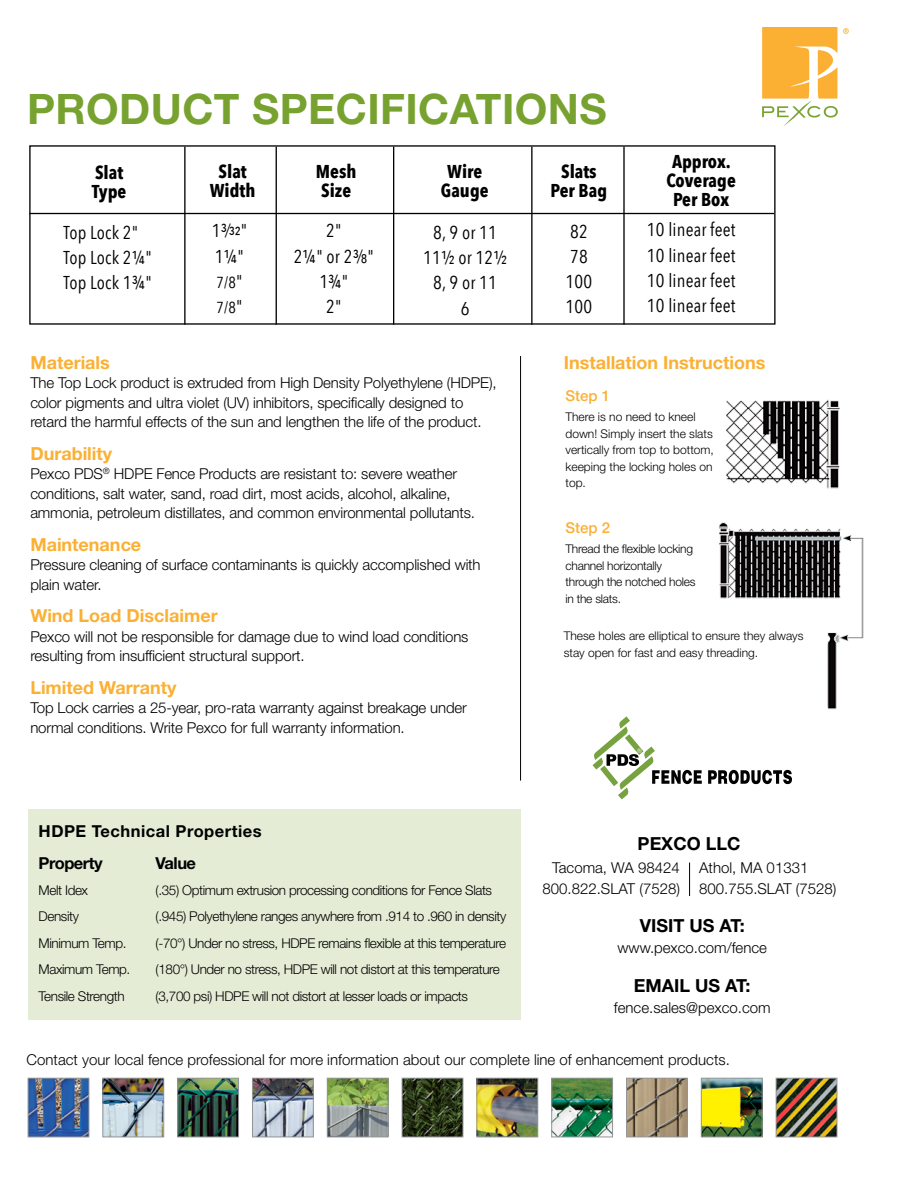
<style>
.page{position:relative;width:918px;height:1188px;background:#fff}
.page>*{position:absolute;margin:0;border:0;box-sizing:border-box;transform-origin:0 0}
.t1{font:700 42px "Helvetica Neue LT Std";letter-spacing:.01em;color:#78a22f}
.t2{font:18.6px/25.2px "Avenir Next Condensed";letter-spacing:.01em;color:#000}
.t3{font:700 18.6px "Avenir Next Condensed";color:#000}
.page_yell_head{font:700 18px "Helvetica Neue LT Std";color:#fbb034}
.t4{font:700 18px "Helvetica Neue LT Std";color:#000}
.page_yell_head-2{font:700 16.5px "Helvetica Neue LT Std";letter-spacing:.03em;color:#000101}
.page_yell_head-3{font:700 16.5px "Helvetica Neue LT Std";letter-spacing:-.03em;color:#000101}
.t5{font:15.9px/25.2px "Avenir Next Condensed";color:#000}
.page_yell_head-4{font:300 15px/19.5px "Helvetica Neue LT Std";letter-spacing:-.01em;color:#000}
.page_yell_head-5{font:500 15px "Helvetica Neue LT Std";color:#fbb034}
.page_yell_head-6{font:300 13.5px "Helvetica Neue LT Std";letter-spacing:-.03em;color:#000}
.page_yell_head-7{font:300 12px/16.5px "Helvetica Neue LT Std";color:#000}
.page_yell_head-8{font:300 12px/16.5px "Helvetica Neue LT Std";letter-spacing:-.02em;color:#000}
.t6{font:6.3px "Helvetica";color:#fff}
.s1{font-size:18.6px}
.s2{font-size:15.9px}
</style>
<div class="page">
<div style="left:28px;top:810px;width:493px;height:210px;background:#e4ecd5"></div>
<svg style="left:708px;top:770px;width:84px;height:14px"></svg>
<svg style="left:593px;top:716px;width:109px;height:83px"></svg>
<hr style="left:689px;top:863px;width:1px;height:33px;background:#000">
<svg style="left:762px;top:27px;width:87px;height:100px"></svg>
<img style="left:30px;top:1080px;width:57px;height:55px">
<div style="left:28px;top:1078px;width:61px;height:59px;border:1px solid #939598"></div>
<img style="left:179px;top:1080px;width:58px;height:55px">
<div style="left:177px;top:1078px;width:62px;height:59px;border:1px solid #939598"></div>
<img style="left:254px;top:1080px;width:58px;height:55px">
<div style="left:252px;top:1078px;width:62px;height:59px;border:1px solid #939598"></div>
<img style="left:628px;top:1080px;width:58px;height:55px">
<div style="left:626px;top:1078px;width:62px;height:59px;border:1px solid #939598"></div>
<img style="left:404px;top:1080px;width:57px;height:55px">
<div style="left:402px;top:1078px;width:61px;height:59px;border:1px solid #939598"></div>
<img style="left:329px;top:1080px;width:57px;height:55px">
<div style="left:327px;top:1078px;width:61px;height:59px;border:1px solid #939598"></div>
<img style="left:553px;top:1080px;width:58px;height:55px">
<div style="left:551px;top:1078px;width:62px;height:59px;border:1px solid #939598"></div>
<img style="left:703px;top:1080px;width:57px;height:55px">
<div style="left:701px;top:1078px;width:61px;height:59px;border:1px solid #939598"></div>
<img style="left:778px;top:1080px;width:57px;height:55px">
<div style="left:776px;top:1078px;width:61px;height:59px;border:1px solid #939598"></div>
<img style="left:479px;top:1080px;width:57px;height:55px">
<div style="left:477px;top:1078px;width:61px;height:59px;border:1px solid #939598"></div>
<img style="left:105px;top:1080px;width:57px;height:55px">
<div style="left:103px;top:1078px;width:61px;height:59px;border:1px solid #939598"></div>
<img style="left:726px;top:399px;width:114px;height:90px">
<img style="left:718px;top:522px;width:146px;height:188px">
<hr style="left:29px;top:213px;width:745px;height:1px;background:#000">
<hr style="left:184px;top:147px;width:2px;height:178px;background:#000">
<hr style="left:276px;top:147px;width:1px;height:178px;background:#000">
<hr style="left:393px;top:147px;width:1px;height:178px;background:#000">
<hr style="left:531px;top:147px;width:2px;height:178px;background:#000">
<hr style="left:623px;top:147px;width:2px;height:178px;background:#000">
<hr style="left:520px;top:356px;width:1px;height:425px;background:#000">
<p class="t1" style="left:27px;top:83px;width:581px">PRODUCT SPECIFICATIONS</p>
<p class="t3" style="left:95px;top:161px;width:30px">Slat</p>
<p class="t3" style="left:92px;top:180px;width:36px">Type</p>
<p class="t3" style="left:219px;top:160px;width:30px">Slat</p>
<p class="t3" style="left:210px;top:179px;width:47px">Width</p>
<p class="t3" style="left:316px;top:160px;width:42px">Mesh</p>
<p class="t3" style="left:321px;top:179px;width:31px">Size</p>
<p class="t3" style="left:447px;top:160px;width:37px">Wire</p>
<p class="t3" style="left:441px;top:179px;width:49px">Gauge</p>
<p class="t3" style="left:561px;top:160px;width:37px">Slats</p>
<p class="t3" style="left:551px;top:179px;width:58px">Per Bag</p>
<p class="t2" style="left:64px;top:219px;width:90px">Top Lock 2"<br>Top Lock 21/4"<br>Top Lock 13/4"</p>
<p class="t2" style="left:212px;top:218px;width:37px">13/32"<br>11/4"</p>
<p class="t5" style="left:217px;top:269px;width:27px">7/8<span class="s1">"<br></span>7/8<span class="s1">"</span></p>
<p class="t2" style="left:294px;top:218px;width:82px;text-align:center">2"<br>21/4" or 23/<span class="s2">8</span>"<br>13/4"<br>2"</p>
<p class="t2" style="left:423px;top:219px;width:85px;text-align:center">8, 9 or 11<br>111/2 or 121/2<br>8, 9 or 11<br>6</p>
<p class="t2" style="left:566px;top:218px;width:28px">82<br>78<br>100<br>100</p>
<p class="t3" style="left:672px;top:150px;width:60px">Approx.</p>
<p class="t3" style="left:666px;top:169px;width:71px">Coverage</p>
<p class="t3" style="left:673px;top:188px;width:57px">Per Box</p>
<p class="t2" style="left:647px;top:216px;width:90px;text-align:justify">10 linear feet 10 linear feet 10 linear feet 10 linear feet</p>
<p class="page_yell_head" style="left:30px;top:351px;width:81px">Materials</p>
<p class="page_yell_head-4" style="left:30px;top:373px;width:468px">The Top Lock product is extruded from High Density Polyethylene (HDPE), color pigments and ultra violet (UV) inhibitors, specifically designed to retard the harmful effects of the sun and lengthen the life of the product.</p>
<p class="page_yell_head" style="left:30px;top:442px;width:83px">Durability</p>
<p class="page_yell_head-4" style="left:30px;top:464px;width:446px">Pexco PDS<sup>®</sup> HDPE Fence Products are resistant to: severe weather conditions, salt water, sand, road dirt, most acids, alcohol, alkaline, ammonia, petroleum distillates, and common environmental pollutants.</p>
<p class="page_yell_head" style="left:30px;top:533px;width:112px">Maintenance</p>
<p class="page_yell_head-4" style="left:30px;top:555px;width:452px">Pressure cleaning of surface contaminants is quickly accomplished with plain water.</p>
<p class="page_yell_head" style="left:30px;top:605px;width:189px">Wind Load Disclaimer</p>
<p class="page_yell_head-4" style="left:30px;top:626px;width:440px">Pexco will not be responsible for damage due to wind load conditions resulting from insufficient structural support.</p>
<p class="page_yell_head" style="left:30px;top:676px;width:148px">Limited Warranty</p>
<p class="page_yell_head-4" style="left:30px;top:698px;width:438px">Top Lock carries a 25-year, pro-rata warranty against breakage under normal conditions. Write Pexco for full warranty information.</p>
<p class="page_yell_head-2" style="left:39px;top:821px;width:224px">HDPE Technical Properties</p>
<p class="page_yell_head-3" style="left:39px;top:852px;width:66px">Property</p>
<p class="page_yell_head-6" style="left:39px;top:882px;width:51px">Melt Idex</p>
<p class="page_yell_head-6" style="left:39px;top:908px;width:42px">Density</p>
<p class="page_yell_head-6" style="left:39px;top:935px;width:89px">Minimum Temp.</p>
<p class="page_yell_head-6" style="left:39px;top:961px;width:93px">Maximum Temp.</p>
<p class="page_yell_head-6" style="left:39px;top:988px;width:87px">Tensile Strength</p>
<p class="page_yell_head-2" style="left:156px;top:852px;width:42px">Value</p>
<p class="page_yell_head-6" style="left:156px;top:882px;width:338px">(.35) Optimum extrusion processing conditions for Fence Slats</p>
<p class="page_yell_head-6" style="left:156px;top:908px;width:352px">(.945) Polyethylene ranges anywhere from .914 to .960 in density</p>
<p class="page_yell_head-6" style="left:156px;top:935px;width:352px">(-70°) Under no stress, HDPE remains flexible at this temperature</p>
<p class="page_yell_head-6" style="left:156px;top:961px;width:346px">(180°) Under no stress, HDPE will not distort at this temperature</p>
<p class="page_yell_head-6" style="left:156px;top:988px;width:314px">(3,700 psi) HDPE will not distort at lesser loads or impacts</p>
<p class="page_yell_head" style="left:564px;top:351px;width:203px">Installation Instructions</p>
<p class="page_yell_head-5" style="left:565px;top:387px;width:46px">Step 1</p>
<p class="page_yell_head-7" style="left:566px;top:409px;width:150px">There is no need to kneel down! Simply insert the slats vertically from top to bottom, keeping the locking holes on top.</p>
<p class="page_yell_head-5" style="left:565px;top:519px;width:46px">Step 2</p>
<p class="page_yell_head-8" style="left:566px;top:541px;width:132px">Thread the flexible locking channel horizontally through the notched holes in the slats.</p>
<p class="page_yell_head-7" style="left:564px;top:628px;width:241px">These holes are elliptical to ensure they always stay open for fast and easy threading.</p>
<p class="t6" style="left:637px;top:746px;width:6px">®</p>
<p class="t4" style="left:638px;top:833px;width:104px">PEXCO LLC</p>
<p class="page_yell_head-4" style="left:552px;top:858px;width:129px">Tacoma, WA 98424</p>
<p class="page_yell_head-4" style="left:543px;top:879px;width:139px">800.822.SLAT (7528)</p>
<p class="page_yell_head-4" style="left:699px;top:858px;width:111px">Athol, MA 01331</p>
<p class="page_yell_head-4" style="left:699px;top:879px;width:139px">800.755.SLAT (7528)</p>
<p class="t4" style="left:640px;top:914px;width:107px">VISIT US AT:</p>
<p class="page_yell_head-4" style="left:618px;top:938px;width:151px">www.pexco.com/fence</p>
<p class="t4" style="left:634px;top:975px;width:118px">EMAIL US AT:</p>
<p class="page_yell_head-4" style="left:614px;top:998px;width:158px">fence.sales@pexco.com</p>
<p class="page_yell_head-4" style="left:27px;top:1049px;width:705px">Contact your local fence professional for more information about our complete line of enhancement products.</p>
</div>
